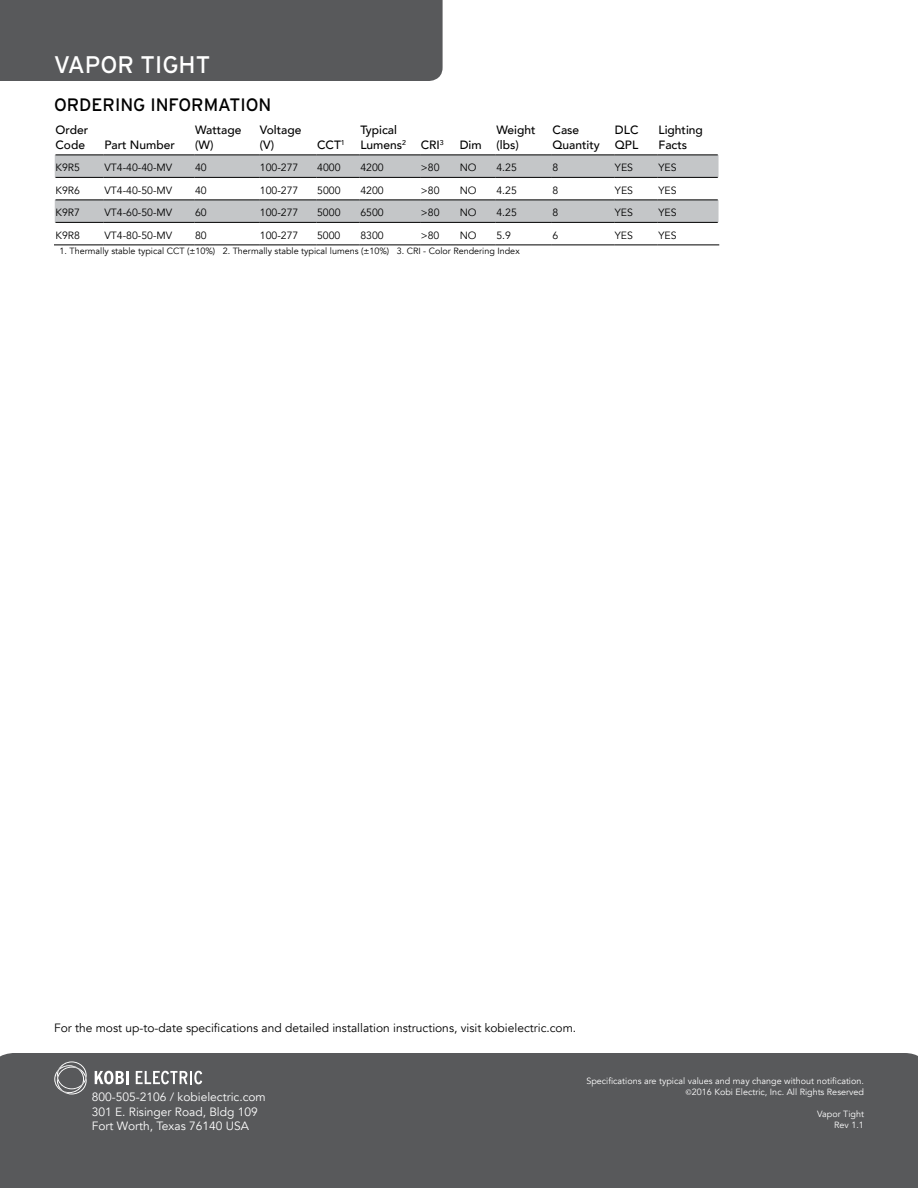
<style>
.page{position:relative;width:918px;height:1188px;background:#fff}
.page>*{position:absolute;margin:0;border:0;box-sizing:border-box;transform-origin:0 0}
.t1{font:24px "Interstate";color:#fff}
.t2{font:18px "Interstate";color:#000}
.t3{font:500 12px/14.4px "Avenir";color:#000}
.t4{font:12px "Avenir";color:#000}
.t5{font:12px/14.4px "Avenir";color:#fff}
.t6{font:10.5px "Avenir";color:#000}
.t7{font:9px/10.8px "Avenir";color:#fff;text-align:right}
.t8{font:9px "Avenir";color:#000}
.s1{font-family:"Minion Pro"}
</style>
<div class="page">
<div style="left:0;top:0;width:443px;height:81px;background:#58595b"></div>
<div style="left:0;top:1053px;width:918px;height:135px;background:#58595b"></div>
<svg style="left:54px;top:1061px;width:33px;height:33px"></svg>
<svg style="left:95px;top:1071px;width:34px;height:13px"></svg>
<svg style="left:136px;top:1071px;width:66px;height:13px"></svg>
<svg style="left:55px;top:155px;width:664px;height:67px;fill:#c4c6c8"></svg>
<hr style="left:56px;top:177px;width:48px;height:1px;background:#000">
<hr style="left:104px;top:177px;width:90px;height:1px;background:#000">
<hr style="left:194px;top:177px;width:65px;height:1px;background:#000">
<hr style="left:259px;top:177px;width:57px;height:1px;background:#000">
<hr style="left:316px;top:177px;width:44px;height:1px;background:#000">
<hr style="left:360px;top:177px;width:60px;height:1px;background:#000">
<hr style="left:420px;top:177px;width:39px;height:1px;background:#000">
<hr style="left:459px;top:177px;width:37px;height:1px;background:#000">
<hr style="left:496px;top:177px;width:56px;height:1px;background:#000">
<hr style="left:552px;top:177px;width:62px;height:1px;background:#000">
<hr style="left:614px;top:177px;width:44px;height:1px;background:#000">
<hr style="left:658px;top:177px;width:60px;height:1px;background:#000">
<hr style="left:56px;top:200px;width:48px;height:1px;background:#000">
<hr style="left:104px;top:200px;width:90px;height:1px;background:#000">
<hr style="left:194px;top:200px;width:65px;height:1px;background:#000">
<hr style="left:259px;top:200px;width:57px;height:1px;background:#000">
<hr style="left:316px;top:200px;width:44px;height:1px;background:#000">
<hr style="left:360px;top:200px;width:60px;height:1px;background:#000">
<hr style="left:420px;top:200px;width:39px;height:1px;background:#000">
<hr style="left:459px;top:200px;width:37px;height:1px;background:#000">
<hr style="left:496px;top:200px;width:56px;height:1px;background:#000">
<hr style="left:552px;top:200px;width:62px;height:1px;background:#000">
<hr style="left:614px;top:200px;width:44px;height:1px;background:#000">
<hr style="left:658px;top:200px;width:60px;height:1px;background:#000">
<hr style="left:56px;top:222px;width:48px;height:1px;background:#000">
<hr style="left:104px;top:222px;width:90px;height:1px;background:#000">
<hr style="left:194px;top:222px;width:65px;height:1px;background:#000">
<hr style="left:259px;top:222px;width:57px;height:1px;background:#000">
<hr style="left:316px;top:222px;width:44px;height:1px;background:#000">
<hr style="left:360px;top:222px;width:60px;height:1px;background:#000">
<hr style="left:420px;top:222px;width:39px;height:1px;background:#000">
<hr style="left:459px;top:222px;width:37px;height:1px;background:#000">
<hr style="left:496px;top:222px;width:56px;height:1px;background:#000">
<hr style="left:552px;top:222px;width:62px;height:1px;background:#000">
<hr style="left:614px;top:222px;width:44px;height:1px;background:#000">
<hr style="left:658px;top:222px;width:60px;height:1px;background:#000">
<hr style="left:54px;top:245px;width:50px;height:1px;background:#000">
<hr style="left:104px;top:245px;width:90px;height:1px;background:#000">
<hr style="left:194px;top:245px;width:65px;height:1px;background:#000">
<hr style="left:259px;top:245px;width:57px;height:1px;background:#000">
<hr style="left:316px;top:245px;width:44px;height:1px;background:#000">
<hr style="left:360px;top:245px;width:60px;height:1px;background:#000">
<hr style="left:420px;top:245px;width:39px;height:1px;background:#000">
<hr style="left:459px;top:245px;width:37px;height:1px;background:#000">
<hr style="left:496px;top:245px;width:56px;height:1px;background:#000">
<hr style="left:552px;top:245px;width:62px;height:1px;background:#000">
<hr style="left:614px;top:245px;width:44px;height:1px;background:#000">
<hr style="left:658px;top:245px;width:61px;height:1px;background:#000">
<hr style="left:56px;top:155px;width:48px;height:1px;background:#000">
<hr style="left:104px;top:155px;width:90px;height:1px;background:#000">
<hr style="left:194px;top:155px;width:65px;height:1px;background:#000">
<hr style="left:259px;top:155px;width:57px;height:1px;background:#000">
<hr style="left:316px;top:155px;width:44px;height:1px;background:#000">
<hr style="left:360px;top:155px;width:60px;height:1px;background:#000">
<hr style="left:420px;top:155px;width:39px;height:1px;background:#000">
<hr style="left:459px;top:155px;width:37px;height:1px;background:#000">
<hr style="left:496px;top:155px;width:56px;height:1px;background:#000">
<hr style="left:552px;top:155px;width:62px;height:1px;background:#000">
<hr style="left:614px;top:155px;width:44px;height:1px;background:#000">
<hr style="left:658px;top:155px;width:60px;height:1px;background:#000">
<h1 class="t1" style="left:54px;top:51px;width:158px">VAPOR TIGHT</h1>
<h2 class="t2" style="left:54px;top:94px;width:219px">ORDERING INFORMATION</h2>
<p class="t3" style="left:56px;top:122px;width:34px">Order<br>Code</p>
<p class="t3" style="left:104px;top:137px;width:72px">Part Number</p>
<p class="t3" style="left:195px;top:122px;width:48px">Wattage (W)</p>
<p class="t3" style="left:260px;top:122px;width:43px">Voltage (V)</p>
<p class="t3" style="left:317px;top:137px;width:29px">CCT<sup>1</sup></p>
<p class="t3" style="left:360px;top:122px;width:85px">Typical<br>Lumens<sup>2</sup> CRI<sup>3</sup></p>
<p class="t3" style="left:460px;top:137px;width:23px">Dim</p>
<p class="t3" style="left:496px;top:122px;width:40px">Weight (lbs)</p>
<p class="t3" style="left:553px;top:122px;width:49px">Case<br>Quantity</p>
<p class="t3" style="left:615px;top:122px;width:25px">DLC<br>QPL</p>
<p class="t3" style="left:658px;top:122px;width:46px">Lighting<br>Facts</p>
<p class="t6" style="left:56px;top:162px;width:26px">K9R5</p>
<p class="t6" style="left:104px;top:162px;width:69px">VT4-40-40-MV</p>
<p class="t6" style="left:195px;top:162px;width:13px">40</p>
<p class="t6" style="left:260px;top:162px;width:40px">100-277</p>
<p class="t6" style="left:317px;top:162px;width:25px">4000</p>
<p class="t6" style="left:360px;top:162px;width:25px">4200</p>
<p class="t6" style="left:421px;top:162px;width:20px">&gt;80</p>
<p class="t6" style="left:460px;top:162px;width:18px">NO</p>
<p class="t6" style="left:496px;top:162px;width:22px">4.25</p>
<p class="t6" style="left:553px;top:162px;width:7px">8</p>
<p class="t6" style="left:615px;top:162px;width:20px">YES</p>
<p class="t6" style="left:658px;top:162px;width:20px">YES</p>
<p class="t6" style="left:55px;top:184px;width:26px">K9R6</p>
<p class="t6" style="left:104px;top:184px;width:69px">VT4-40-50-MV</p>
<p class="t6" style="left:195px;top:184px;width:13px">40</p>
<p class="t6" style="left:260px;top:184px;width:40px">100-277</p>
<p class="t6" style="left:317px;top:184px;width:25px">5000</p>
<p class="t6" style="left:360px;top:184px;width:25px">4200</p>
<p class="t6" style="left:421px;top:184px;width:20px">&gt;80</p>
<p class="t6" style="left:460px;top:184px;width:18px">NO</p>
<p class="t6" style="left:496px;top:184px;width:22px">4.25</p>
<p class="t6" style="left:553px;top:184px;width:7px">8</p>
<p class="t6" style="left:615px;top:184px;width:20px">YES</p>
<p class="t6" style="left:658px;top:184px;width:20px">YES</p>
<p class="t6" style="left:55px;top:207px;width:26px">K9R7</p>
<p class="t6" style="left:104px;top:207px;width:69px">VT4-60-50-MV</p>
<p class="t6" style="left:195px;top:207px;width:13px">60</p>
<p class="t6" style="left:260px;top:207px;width:40px">100-277</p>
<p class="t6" style="left:317px;top:207px;width:25px">5000</p>
<p class="t6" style="left:360px;top:207px;width:25px">6500</p>
<p class="t6" style="left:421px;top:207px;width:20px">&gt;80</p>
<p class="t6" style="left:460px;top:207px;width:18px">NO</p>
<p class="t6" style="left:496px;top:207px;width:22px">4.25</p>
<p class="t6" style="left:553px;top:207px;width:7px">8</p>
<p class="t6" style="left:615px;top:207px;width:20px">YES</p>
<p class="t6" style="left:658px;top:207px;width:20px">YES</p>
<p class="t6" style="left:55px;top:229px;width:26px">K9R8</p>
<p class="t6" style="left:104px;top:229px;width:69px">VT4-80-50-MV</p>
<p class="t6" style="left:195px;top:229px;width:13px">80</p>
<p class="t6" style="left:260px;top:229px;width:40px">100-277</p>
<p class="t6" style="left:317px;top:229px;width:25px">5000</p>
<p class="t6" style="left:360px;top:229px;width:25px">8300</p>
<p class="t6" style="left:421px;top:229px;width:20px">&gt;80</p>
<p class="t6" style="left:460px;top:229px;width:18px">NO</p>
<p class="t6" style="left:496px;top:229px;width:16px">5.9</p>
<p class="t6" style="left:553px;top:229px;width:7px">6</p>
<p class="t6" style="left:615px;top:229px;width:20px">YES</p>
<p class="t6" style="left:658px;top:229px;width:20px">YES</p>
<p class="t8" style="left:60px;top:245px;width:462px">1. Thermally stable typical CCT (±10%) 2. Thermally stable typical lumens (±10%) 3. CRI - Color Rendering Index</p>
<p class="t4" style="left:54px;top:1021px;width:524px">For the most up-to-date specifications and detailed installation instructions, visit kobielectric.com.</p>
<p class="t5" style="left:92px;top:1090px;width:176px">800-505-2106 / kobielectric.com<br>301 E. Risinger Road, Bldg 109<br>Fort Worth, Texas 76140 USA</p>
<p class="t7" style="left:586px;top:1076px;width:279px">Specifications are typical values and may change without notification. <span class="s1">©</span>2016 Kobi Electric, Inc. All Rights Reserved</p>
<p class="t7" style="left:817px;top:1109px;width:48px">Vapor Tight<br>Rev 1.1</p>
</div>
